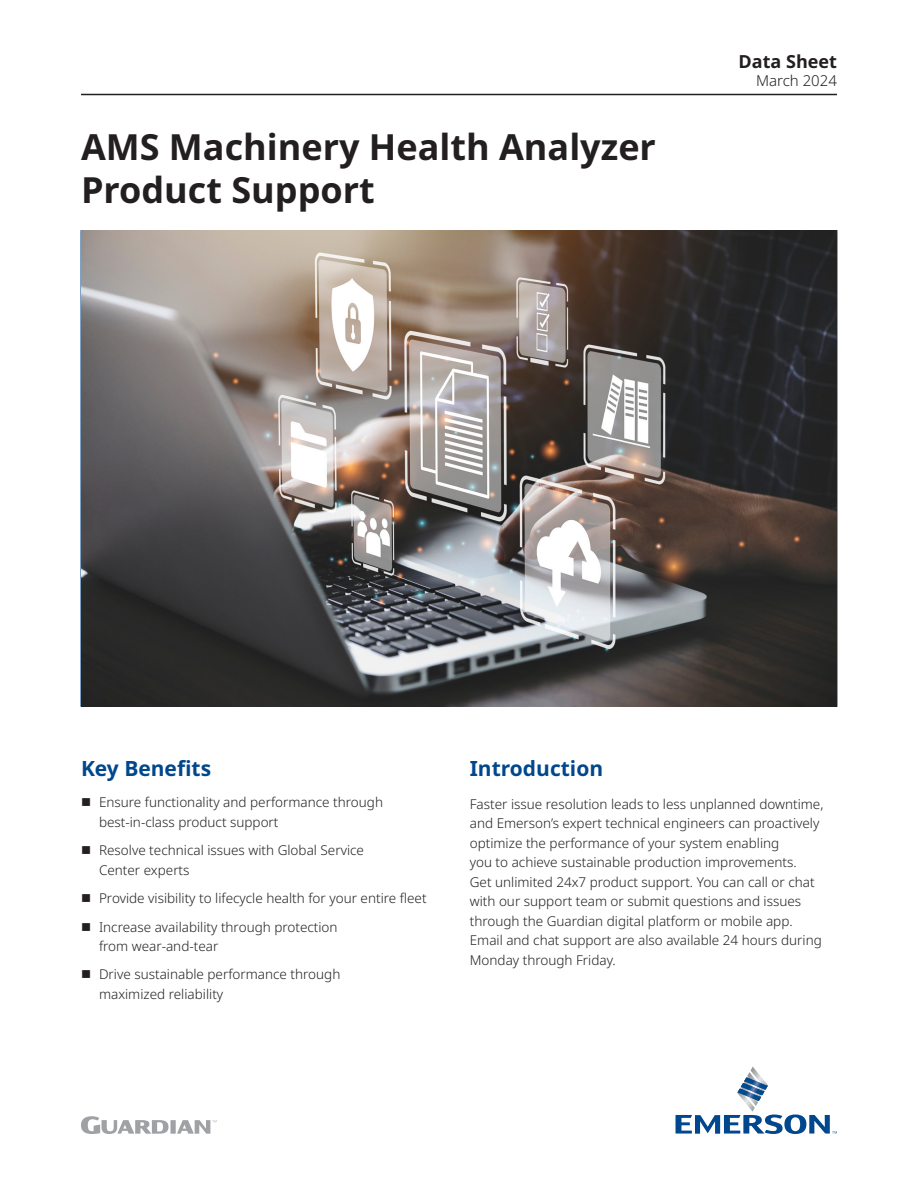
<style>
.page{position:relative;width:918px;height:1188px;background:#fff}
.page>*{position:absolute;margin:0;border:0;box-sizing:border-box;transform-origin:0 0}
.Document_Title{font:700 36px/43.2px "Noto Sans";color:#231f20}
.Subhead_1{font:700 21px "Noto Sans";color:#01478d}
.t1{font:700 18px "Noto Sans";color:#231f20}
.t2{font:300 15px "Noto Sans";color:#231f20}
.Body_Text{font:300 13.5px/19.5px "Noto Sans";color:#231f20}
</style>
<div class="page">
<hr style="left:81px;top:94px;width:756px;height:1px;background:#231f20">
<svg style="left:676px;top:1066px;width:161px;height:68px"></svg>
<svg style="left:81px;top:1116px;width:136px;height:18px"></svg>
<hr style="left:81px;top:230px;width:756px;height:1px;background:#01478d">
<hr style="left:837px;top:231px;width:1px;height:475px;background:#01478d">
<hr style="left:81px;top:706px;width:756px;height:1px;background:#01478d">
<img style="left:81px;top:231px;width:756px;height:475px">
<h3 class="t1" style="left:739px;top:51px;width:100px">Data Sheet</h3>
<p class="Document_Title" style="left:81px;top:126px;width:576px">AMS Machinery Health Analyzer<br>Product Support</p>
<p class="t2" style="left:756px;top:72px;width:82px">March 2024</p>
<p class="Subhead_1" style="left:81px;top:756px;width:132px">Key Benefits</p>
<p class="Body_Text" style="left:99px;top:793px;width:286px">Ensure functionality and performance through best‑in‑class product support</p>
<p class="Body_Text" style="left:99px;top:841px;width:267px">Resolve technical issues with Global Service<br>Center experts</p>
<p class="Body_Text" style="left:99px;top:889px;width:329px">Provide visibility to lifecycle health for your entire fleet</p>
<p class="Body_Text" style="left:99px;top:917px;width:240px">Increase availability through protection from wear-and-tear</p>
<p class="Body_Text" style="left:99px;top:965px;width:243px">Drive sustainable performance through maximized reliability</p>
<p class="Subhead_1" style="left:470px;top:756px;width:135px">Introduction</p>
<p class="Body_Text" style="left:470px;top:794px;width:355px">Faster issue resolution leads to less unplanned downtime, and Emerson’s expert technical engineers can proactively optimize the performance of your system enabling<br>you to achieve sustainable production improvements.<br>Get unlimited 24x7 product support. You can call or chat with our support team or submit questions and issues through the Guardian digital platform or mobile app.<br>Email and chat support are also available 24 hours during Monday through Friday.</p>
</div>
